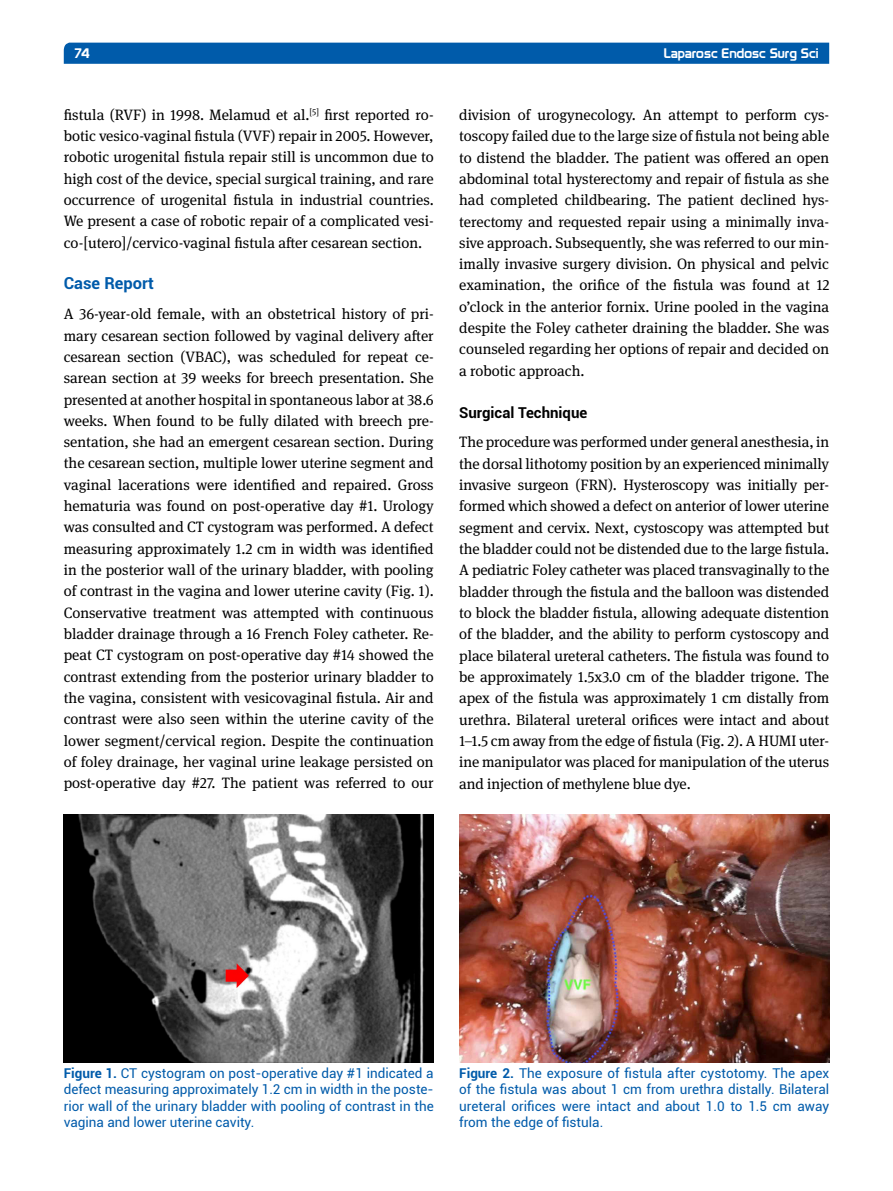
<style>
.page{position:relative;width:893px;height:1191px;background:#fff}
.page>*{position:absolute;margin:0;border:0;box-sizing:border-box;transform-origin:0 0}
.t1{font:700 16.5px "Roboto";color:#005baa}
.t2{font:15px/21.3px "DG Meta Serif Science";color:#000;text-align:justify}
.t3{font:700 15px "Roboto";color:#000}
.t4{font:13.5px/16.5px "Roboto";color:#005baa;text-align:justify}
.t5{font:13.5px "Prototype";color:#fff}
.s1{font-weight:700}
</style>
<div class="page">
<div style="left:64px;top:43px;width:765px;height:21px;background:#005baa"></div>
<img style="left:64px;top:814px;width:370px;height:248px">
<img style="left:459px;top:814px;width:370px;height:248px">
<p class="t5" style="left:74px;top:45px;width:17px">74</p>
<p class="t5" style="left:664px;top:45px;width:156px">Laparosc Endosc Surg Sci</p>
<p class="t2" style="left:64px;top:104px;width:371px">fistula (RVF) in 1998. Melamud et al.<sup>[5]</sup> first reported ro&shy;botic vesico-vaginal fistula (VVF) repair in 2005. However, robotic urogenital fistula repair still is uncommon due to high cost of the device, special surgical training, and rare occurrence of urogenital fistula in industrial countries.<br>We present a case of robotic repair of a complicated vesi&shy;co-[utero]/cervico-vaginal fistula after cesarean section.</p>
<p class="t1" style="left:64px;top:272px;width:92px">Case Report</p>
<p class="t2" style="left:64px;top:303px;width:371px">A 36-year-old female, with an obstetrical history of pri&shy;mary cesarean section followed by vaginal delivery after cesarean section (VBAC), was scheduled for repeat ce&shy;sarean section at 39 weeks for breech presentation. She presented at another hospital in spontaneous labor at 38.6 weeks. When found to be fully dilated with breech pre&shy;sentation, she had an emergent cesarean section. During the cesarean section, multiple lower uterine segment and vaginal lacerations were identified and repaired. Gross hematuria was found on post-operative day #1. Urology was consulted and CT cystogram was performed. A defect measuring approximately 1.2 cm in width was identified in the posterior wall of the urinary bladder, with pooling of contrast in the vagina and lower uterine cavity (Fig. 1).<br>Conservative treatment was attempted with continuous bladder drainage through a 16 French Foley catheter. Re&shy;peat CT cystogram on post-operative day #14 showed the contrast extending from the posterior urinary bladder to the vagina, consistent with vesicovaginal fistula. Air and contrast were also seen within the uterine cavity of the lower segment/cervical region. Despite the continuation of foley drainage, her vaginal urine leakage persisted on post-operative day #27. The patient was referred to our</p>
<p class="t2" style="left:459px;top:104px;width:371px">division of urogynecology. An attempt to perform cys&shy;toscopy failed due to the large size of fistula not being able to distend the bladder. The patient was offered an open abdominal total hysterectomy and repair of fistula as she had completed childbearing. The patient declined hys&shy;terectomy and requested repair using a minimally inva&shy;sive approach. Subsequently, she was referred to our min&shy;imally invasive surgery division. On physical and pelvic examination, the orifice of the fistula was found at 12 o’clock in the anterior fornix. Urine pooled in the vagina despite the Foley catheter draining the bladder. She was counseled regarding her options of repair and decided on a robotic approach.</p>
<p class="t3" style="left:459px;top:401px;width:130px">Surgical Technique</p>
<p class="t2" style="left:459px;top:431px;width:371px">The procedure was performed under general anesthesia, in the dorsal lithotomy position by an experienced minimally invasive surgeon (FRN). Hysteroscopy was initially per&shy;formed which showed a defect on anterior of lower uterine segment and cervix. Next, cystoscopy was attempted but the bladder could not be distended due to the large fistula.<br>A pediatric Foley catheter was placed transvaginally to the bladder through the fistula and the balloon was distended to block the bladder fistula, allowing adequate distention of the bladder, and the ability to perform cystoscopy and place bilateral ureteral catheters. The fistula was found to be approximately 1.5x3.0 cm of the bladder trigone. The apex of the fistula was approximately 1 cm distally from urethra. Bilateral ureteral orifices were intact and about 1–1.5 cm away from the edge of fistula (Fig. 2). A HUMI uter&shy;ine manipulator was placed for manipulation of the uterus and injection of methylene blue dye.</p>
<p class="t4" style="left:64px;top:1064px;width:371px"><span class="s1">Figure 1.</span> CT cystogram on post-operative day #1 indicated a defect measuring approximately 1.2 cm in width in the poste&shy;rior wall of the urinary bladder with pooling of contrast in the vagina and lower uterine cavity.</p>
<p class="t4" style="left:459px;top:1064px;width:371px"><span class="s1">Figure 2.</span> The exposure of fistula after cystotomy. The apex of the fistula was about 1 cm from urethra distally. Bilateral ureteral orifices were intact and about 1.0 to 1.5 cm away from the edge of fistula.</p>
</div>
